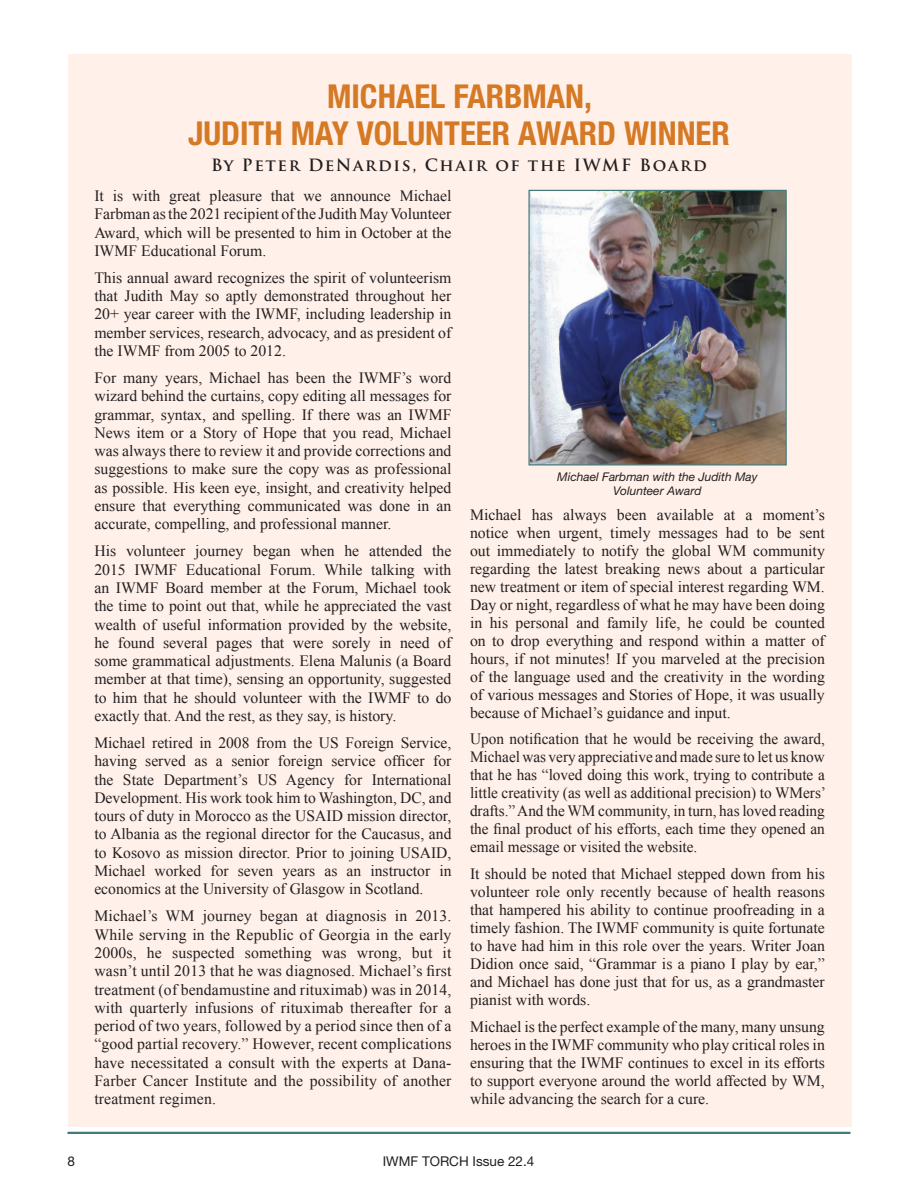
<style>
.page{position:relative;width:918px;height:1188px;background:#fff}
.page>*{position:absolute;margin:0;border:0;box-sizing:border-box;transform-origin:0 0}
.t1{font:700 condensed 33px "Helvetica Neue LT Std";color:#d57924}
.t2{font:700 16.5px "Trajan Pro";letter-spacing:.1em;color:#231f20}
.t3{font:15.75px/18.3px "Times New Roman";color:#231f20;text-align:justify}
.t4{font:13.5px "Helvetica Neue LT Std";color:#231f20}
.t5{font:italic 12px/14.4px "Helvetica Neue LT Std";color:#231f20;text-align:center}
</style>
<div class="page">
<hr style="left:68px;top:1132px;width:782px;height:2px;background:#43797b">
<div style="left:68px;top:54px;width:784px;height:1073px;background:#fff0e9"></div>
<img style="left:530px;top:192px;width:255px;height:271px">
<div style="left:528px;top:190px;width:259px;height:275px;border:1px solid #43797b"></div>
<p class="t1" style="left:327px;top:76px;width:267px">MICHAEL FARBMAN,</p>
<p class="t1" style="left:188px;top:114px;width:543px">JUDITH MAY VOLUNTEER AWARD WINNER</p>
<p class="t2" style="left:211px;top:155px;width:497px">By Peter DeNardis, Chair of the IWMF Board</p>
<p class="t3" style="left:94px;top:186px;width:359px">It is with great pleasure that we announce Michael Farbman as the 2021 recipient of the Judith May Volunteer Award, which will be presented to him in October at the IWMF Educational Forum.</p>
<p class="t3" style="left:94px;top:268px;width:359px">This annual award recognizes the spirit of volunteerism that Judith May so aptly demonstrated throughout her 20+ year career with the IWMF, including leadership in member services, research, advocacy, and as president of the IWMF from 2005 to 2012.</p>
<p class="t3" style="left:94px;top:368px;width:359px">For many years, Michael has been the IWMF’s word wizard behind the curtains, copy editing all messages for grammar, syntax, and spelling. If there was an IWMF News item or a Story of Hope that you read, Michael was always there to review it and provide corrections and suggestions to make sure the copy was as professional as possible. His keen eye, insight, and creativity helped ensure that everything communicated was done in an accurate, compelling, and professional manner.</p>
<p class="t3" style="left:94px;top:542px;width:359px">His volunteer journey began when he attended the 2015 IWMF Educational Forum. While talking with an IWMF Board member at the Forum, Michael took the time to point out that, while he appreciated the vast wealth of useful information provided by the website, he found several pages that were sorely in need of some grammatical adjustments. Elena Malunis (a Board member at that time), sensing an opportunity, suggested to him that he should volunteer with the IWMF to do exactly that. And the rest, as they say, is history.</p>
<p class="t3" style="left:94px;top:733px;width:359px">Michael retired in 2008 from the US Foreign Service, having served as a senior foreign service officer for the State Department’s US Agency for International Development. His work took him to Washington, DC, and tours of duty in Morocco as the USAID mission director, to Albania as the regional director for the Caucasus, and to Kosovo as mission director. Prior to joining USAID, Michael worked for seven years as an instructor in economics at the University of Glasgow in Scotland.</p>
<p class="t3" style="left:94px;top:907px;width:359px">Michael’s WM journey began at diagnosis in 2013.<br>While serving in the Republic of Georgia in the early 2000s, he suspected something was wrong, but it wasn’t until 2013 that he was diagnosed. Michael’s first treatment (of bendamustine and rituximab) was in 2014, with quarterly infusions of rituximab thereafter for a period of two years, followed by a period since then of a “good partial recovery.” However, recent complications have necessitated a consult with the experts at Dana-Farber Cancer Institute and the possibility of another treatment regimen.</p>
<p class="t5" style="left:557px;top:469px;width:202px">Michael Farbman with the Judith May<br>Volunteer Award</p>
<p class="t3" style="left:470px;top:505px;width:356px">Michael has always been available at a moment’s notice when urgent, timely messages had to be sent out immediately to notify the global WM community regarding the latest breaking news about a particular new treatment or item of special interest regarding WM.<br>Day or night, regardless of what he may have been doing in his personal and family life, he could be counted on to drop everything and respond within a matter of hours, if not minutes! If you marveled at the precision of the language used and the creativity in the wording of various messages and Stories of Hope, it was usually because of Michael’s guidance and input.</p>
<p class="t3" style="left:470px;top:730px;width:358px">Upon notification that he would be receiving the award, Michael was very appreciative and made sure to let us know that he has “loved doing this work, trying to contribute a little creativity (as well as additional precision) to WMers’ drafts.” And the WM community, in turn, has loved reading the final product of his efforts, each time they opened an email message or visited the website.</p>
<p class="t3" style="left:470px;top:864px;width:356px">It should be noted that Michael stepped down from his volunteer role only recently because of health reasons that hampered his ability to continue proofreading in a timely fashion. The IWMF community is quite fortunate to have had him in this role over the years. Writer Joan Didion once said, “Grammar is a piano I play by ear,” and Michael has done just that for us, as a grandmaster pianist with words.</p>
<p class="t3" style="left:470px;top:1017px;width:356px">Michael is the perfect example of the many, many unsung heroes in the IWMF community who play critical roles in ensuring that the IWMF continues to excel in its efforts to support everyone around the world affected by WM, while advancing the search for a cure.</p>
<p class="t4" style="left:68px;top:1153px;width:9px">8</p>
<p class="t4" style="left:383px;top:1153px;width:153px">IWMF TORCH Issue 22.4</p>
</div>
